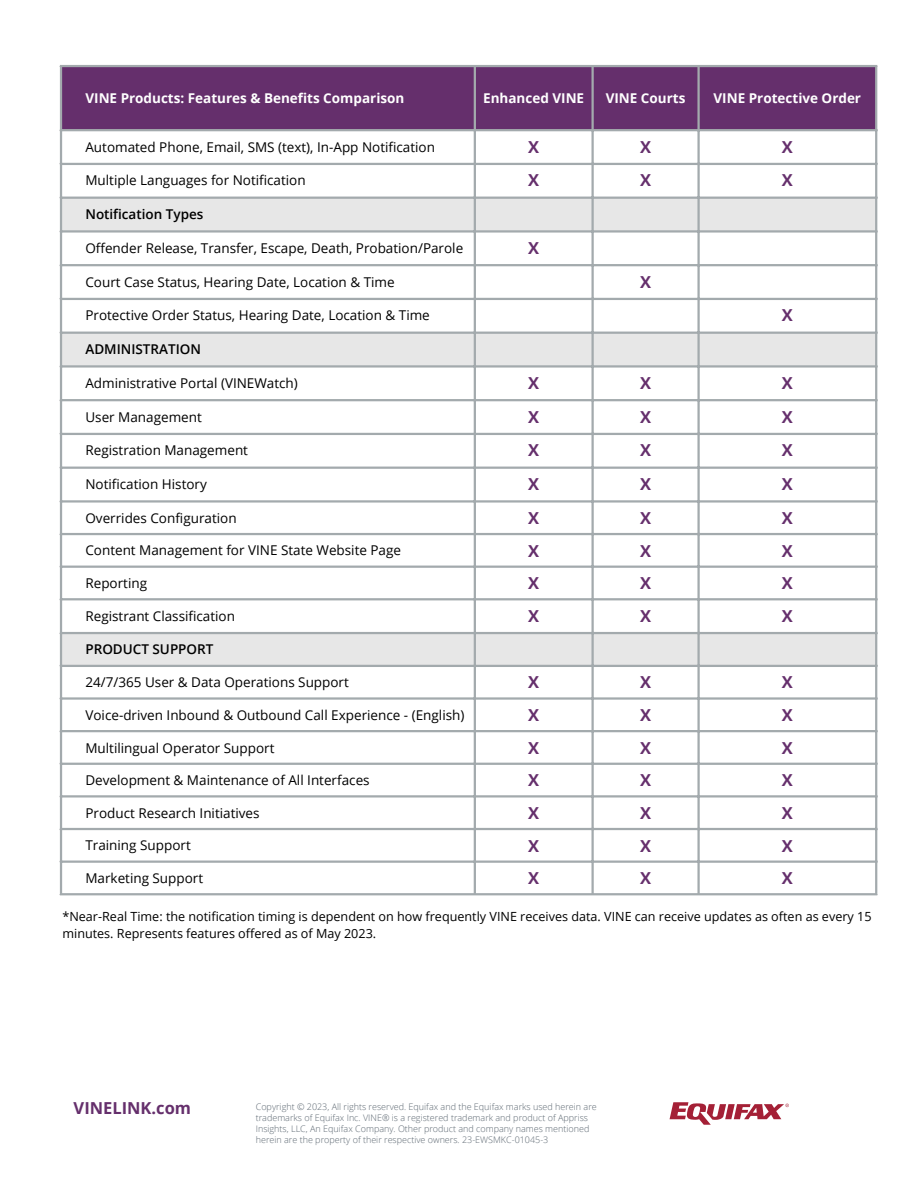
<style>
.page{position:relative;width:918px;height:1188px;background:#fff}
.page>*{position:absolute;margin:0;border:0;box-sizing:border-box;transform-origin:0 0}
.t1{font:700 16.5px "Open Sans";color:#652f6c}
.t2{font:13.5px "Open Sans";color:#000}
.t3{font:700 13.5px "Open Sans";color:#fff}
.t4{font:600 13.5px "Open Sans";color:#000}
.t5{font:12.6px/16.8px "Open Sans";color:#000}
.t6{font:300 9px/11.2px "Open Sans";color:#5c6771}
</style>
<div class="page">
<div style="left:62px;top:67px;width:813px;height:62px;background:#652f6c"></div>
<svg style="left:62px;top:199px;width:813px;height:466px"></svg>
<svg style="left:62px;top:667px;width:813px;height:128px"></svg>
<hr style="left:60px;top:67px;width:2px;height:826px;background:#a3aaad">
<hr style="left:474px;top:67px;width:2px;height:826px;background:#a3aaad">
<hr style="left:591px;top:67px;width:3px;height:826px;background:#a3aaad">
<hr style="left:697px;top:67px;width:3px;height:826px;background:#a3aaad">
<hr style="left:875px;top:67px;width:2px;height:826px;background:#a3aaad">
<hr style="left:60px;top:65px;width:817px;height:2px;background:#a3aaad">
<hr style="left:60px;top:129px;width:817px;height:2px;background:#a3aaad">
<hr style="left:60px;top:163px;width:817px;height:2px;background:#a3aaad">
<hr style="left:60px;top:197px;width:817px;height:2px;background:#a3aaad">
<hr style="left:60px;top:230px;width:817px;height:3px;background:#a3aaad">
<hr style="left:60px;top:264px;width:817px;height:2px;background:#a3aaad">
<hr style="left:60px;top:298px;width:817px;height:2px;background:#a3aaad">
<hr style="left:60px;top:332px;width:817px;height:2px;background:#a3aaad">
<hr style="left:60px;top:365px;width:817px;height:3px;background:#a3aaad">
<hr style="left:60px;top:399px;width:817px;height:2px;background:#a3aaad">
<hr style="left:60px;top:433px;width:817px;height:2px;background:#a3aaad">
<hr style="left:60px;top:467px;width:817px;height:2px;background:#a3aaad">
<hr style="left:60px;top:500px;width:817px;height:3px;background:#a3aaad">
<hr style="left:60px;top:533px;width:817px;height:2px;background:#a3aaad">
<hr style="left:60px;top:566px;width:817px;height:2px;background:#a3aaad">
<hr style="left:60px;top:598px;width:817px;height:2px;background:#a3aaad">
<hr style="left:60px;top:632px;width:817px;height:2px;background:#a3aaad">
<hr style="left:60px;top:665px;width:817px;height:2px;background:#a3aaad">
<hr style="left:60px;top:697px;width:817px;height:3px;background:#a3aaad">
<hr style="left:60px;top:730px;width:817px;height:2px;background:#a3aaad">
<hr style="left:60px;top:763px;width:817px;height:2px;background:#a3aaad">
<hr style="left:60px;top:795px;width:817px;height:3px;background:#a3aaad">
<hr style="left:60px;top:828px;width:817px;height:2px;background:#a3aaad">
<hr style="left:60px;top:861px;width:817px;height:2px;background:#a3aaad">
<hr style="left:60px;top:893px;width:817px;height:2px;background:#a3aaad">
<svg style="left:670px;top:1102px;width:119px;height:23px"></svg>
<p class="t3" style="left:85px;top:89px;width:320px">VINE Products: Features &amp; Benefits Comparison</p>
<p class="t3" style="left:483px;top:89px;width:103px">Enhanced VINE</p>
<p class="t3" style="left:606px;top:89px;width:81px">VINE Courts</p>
<p class="t3" style="left:714px;top:89px;width:149px">VINE Protective Order</p>
<p class="t2" style="left:85px;top:137px;width:351px">Automated Phone, Email, SMS (text), In-App Notification</p>
<p class="t1" style="left:528px;top:135px;width:12px">X</p>
<p class="t1" style="left:640px;top:135px;width:12px">X</p>
<p class="t1" style="left:782px;top:135px;width:12px">X</p>
<p class="t2" style="left:85px;top:171px;width:222px">Multiple Languages for Notification</p>
<p class="t1" style="left:528px;top:169px;width:12px">X</p>
<p class="t1" style="left:640px;top:169px;width:12px">X</p>
<p class="t1" style="left:782px;top:169px;width:12px">X</p>
<p class="t4" style="left:85px;top:205px;width:119px">Notification Types</p>
<p class="t2" style="left:85px;top:238px;width:379px">Offender Release, Transfer, Escape, Death, Probation/Parole</p>
<p class="t1" style="left:528px;top:236px;width:12px">X</p>
<p class="t2" style="left:85px;top:272px;width:311px">Court Case Status, Hearing Date, Location &amp; Time</p>
<p class="t1" style="left:640px;top:270px;width:12px">X</p>
<p class="t2" style="left:85px;top:306px;width:346px">Protective Order Status, Hearing Date, Location &amp; Time</p>
<p class="t1" style="left:782px;top:304px;width:12px">X</p>
<p class="t4" style="left:85px;top:340px;width:117px">ADMINISTRATION</p>
<p class="t2" style="left:85px;top:373px;width:214px">Administrative Portal (VINEWatch)</p>
<p class="t1" style="left:528px;top:371px;width:12px">X</p>
<p class="t1" style="left:640px;top:371px;width:12px">X</p>
<p class="t1" style="left:782px;top:371px;width:12px">X</p>
<p class="t2" style="left:85px;top:407px;width:118px">User Management</p>
<p class="t1" style="left:528px;top:405px;width:12px">X</p>
<p class="t1" style="left:640px;top:405px;width:12px">X</p>
<p class="t1" style="left:782px;top:405px;width:12px">X</p>
<p class="t2" style="left:85px;top:441px;width:164px">Registration Management</p>
<p class="t1" style="left:528px;top:439px;width:12px">X</p>
<p class="t1" style="left:640px;top:439px;width:12px">X</p>
<p class="t1" style="left:782px;top:439px;width:12px">X</p>
<p class="t2" style="left:85px;top:475px;width:123px">Notification History</p>
<p class="t1" style="left:528px;top:473px;width:12px">X</p>
<p class="t1" style="left:640px;top:473px;width:12px">X</p>
<p class="t1" style="left:782px;top:473px;width:12px">X</p>
<p class="t2" style="left:85px;top:508px;width:153px">Overrides Configuration</p>
<p class="t1" style="left:528px;top:506px;width:12px">X</p>
<p class="t1" style="left:640px;top:506px;width:12px">X</p>
<p class="t1" style="left:782px;top:506px;width:12px">X</p>
<p class="t2" style="left:85px;top:541px;width:317px">Content Management for VINE State Website Page</p>
<p class="t1" style="left:528px;top:539px;width:12px">X</p>
<p class="t1" style="left:640px;top:539px;width:12px">X</p>
<p class="t1" style="left:782px;top:539px;width:12px">X</p>
<p class="t2" style="left:85px;top:574px;width:63px">Reporting</p>
<p class="t1" style="left:528px;top:572px;width:12px">X</p>
<p class="t1" style="left:640px;top:572px;width:12px">X</p>
<p class="t1" style="left:782px;top:572px;width:12px">X</p>
<p class="t2" style="left:85px;top:606px;width:151px">Registrant Classification</p>
<p class="t1" style="left:528px;top:604px;width:12px">X</p>
<p class="t1" style="left:640px;top:604px;width:12px">X</p>
<p class="t1" style="left:782px;top:604px;width:12px">X</p>
<p class="t4" style="left:85px;top:640px;width:130px">PRODUCT SUPPORT</p>
<p class="t2" style="left:85px;top:673px;width:265px">24/7/365 User &amp; Data Operations Support</p>
<p class="t1" style="left:528px;top:671px;width:12px">X</p>
<p class="t1" style="left:640px;top:671px;width:12px">X</p>
<p class="t1" style="left:782px;top:671px;width:12px">X</p>
<p class="t2" style="left:85px;top:705px;width:380px">Voice-driven Inbound &amp; Outbound Call Experience - (English)</p>
<p class="t1" style="left:528px;top:703px;width:12px">X</p>
<p class="t1" style="left:640px;top:703px;width:12px">X</p>
<p class="t1" style="left:782px;top:703px;width:12px">X</p>
<p class="t2" style="left:85px;top:738px;width:191px">Multilingual Operator Support</p>
<p class="t1" style="left:528px;top:736px;width:12px">X</p>
<p class="t1" style="left:640px;top:736px;width:12px">X</p>
<p class="t1" style="left:782px;top:736px;width:12px">X</p>
<p class="t2" style="left:85px;top:771px;width:286px">Development &amp; Maintenance of All Interfaces</p>
<p class="t1" style="left:528px;top:769px;width:12px">X</p>
<p class="t1" style="left:640px;top:769px;width:12px">X</p>
<p class="t1" style="left:782px;top:769px;width:12px">X</p>
<p class="t2" style="left:85px;top:803px;width:176px">Product Research Initiatives</p>
<p class="t1" style="left:528px;top:801px;width:12px">X</p>
<p class="t1" style="left:640px;top:801px;width:12px">X</p>
<p class="t1" style="left:782px;top:801px;width:12px">X</p>
<p class="t2" style="left:85px;top:836px;width:107px">Training Support</p>
<p class="t1" style="left:528px;top:834px;width:12px">X</p>
<p class="t1" style="left:640px;top:834px;width:12px">X</p>
<p class="t1" style="left:782px;top:834px;width:12px">X</p>
<p class="t2" style="left:85px;top:869px;width:119px">Marketing Support</p>
<p class="t1" style="left:528px;top:867px;width:12px">X</p>
<p class="t1" style="left:640px;top:867px;width:12px">X</p>
<p class="t1" style="left:782px;top:867px;width:12px">X</p>
<p class="t5" style="left:62px;top:908px;width:811px">*Near-Real Time: the notification timing is dependent on how frequently VINE receives data. VINE can receive updates as often as every 15 minutes. Represents features offered as of May 2023.</p>
<p class="t1" style="left:74px;top:1096px;width:119px">VINELINK.com</p>
<p class="t6" style="left:256px;top:1100px;width:343px">Copyright © 2023, All rights reserved. Equifax and the Equifax marks used herein are trademarks of Equifax Inc. VINE® is a registered trademark and product of Appriss Insights, LLC, An Equifax Company. Other product and company names mentioned herein are the property of their respective owners. 23-EWSMKC-01045-3</p>
</div>
